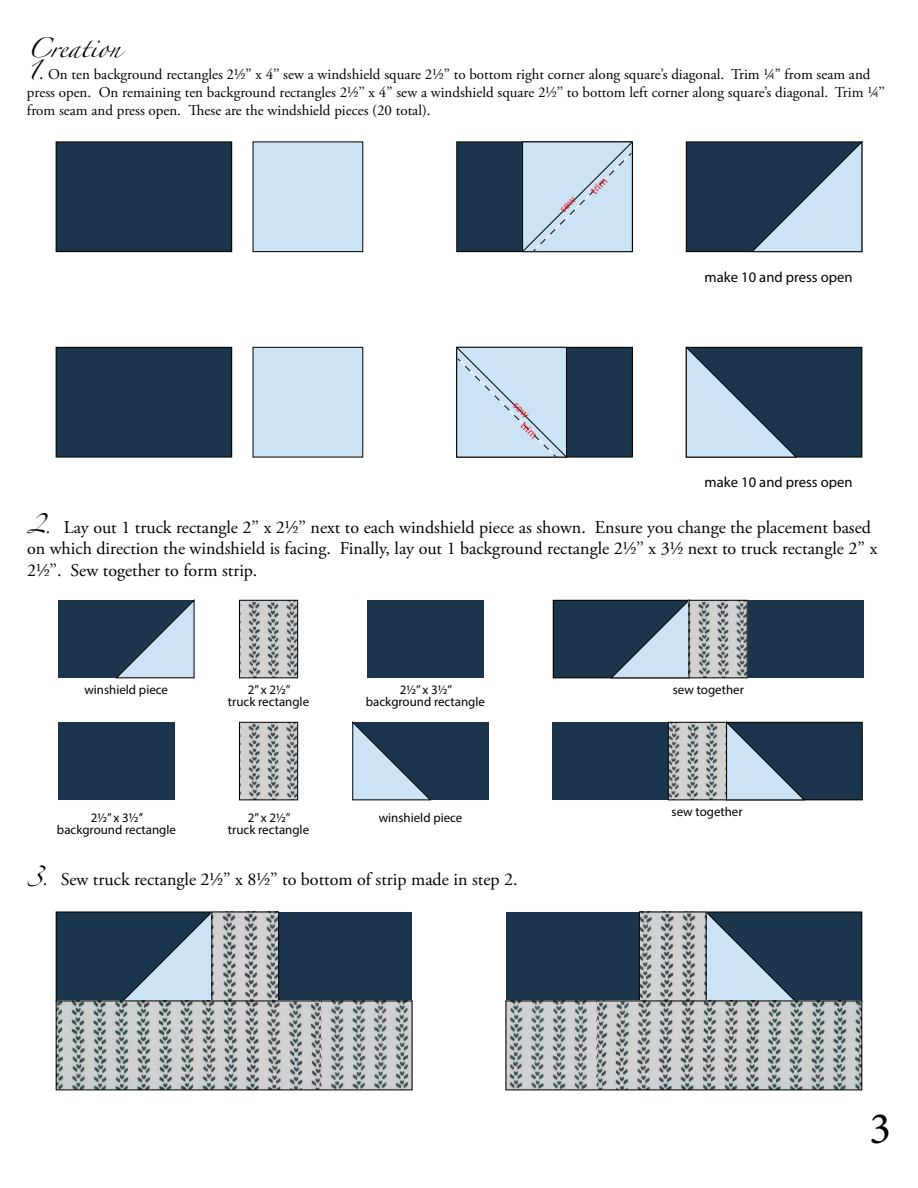
<style>
.page{position:relative;width:918px;height:1188px;background:#fff}
.page>*{position:absolute;margin:0;border:0;box-sizing:border-box;transform-origin:0 0}
.t1{font:45px "Minion Pro";color:#000}
.t2{font:18px/21.6px "Adobe Garamond Pro";color:#000}
.t3{font:18px "Zapfino";color:#000}
.t4{font:15px/18px "Adobe Garamond Pro";color:#000}
.t5{font:14.7px "Myriad Pro";color:#000}
.t6{font:12.9px/11.9px "Myriad Pro";color:#000;text-align:center}
.t7{font:10.95px "Myriad Pro";color:#ed1d24}
.s1{font-family:"Zapfino";font-size:18px}
.s2{font-size:18px}
.s3{font-family:"Cochin"}
.s4{font-family:"Zapfino"}
</style>
<div class="page">
<div style="left:56px;top:142px;width:176px;height:110px;background:#1b364c"></div>
<div style="left:56px;top:142px;width:176px;height:110px;border:1px solid #000"></div>
<div style="left:253px;top:142px;width:110px;height:110px;background:#cbe3f4"></div>
<div style="left:457px;top:142px;width:175px;height:110px;background:#1b364c"></div>
<div style="left:456px;top:142px;width:177px;height:110px;border:1px solid #000"></div>
<div style="left:686px;top:142px;width:176px;height:110px;background:#1b364c"></div>
<div style="left:686px;top:142px;width:176px;height:110px;border:1px solid #000"></div>
<svg style="left:751px;top:141px;width:112px;height:111px"></svg>
<div style="left:56px;top:347px;width:176px;height:110px;background:#1b364c"></div>
<div style="left:56px;top:347px;width:176px;height:110px;border:1px solid #000"></div>
<div style="left:253px;top:347px;width:110px;height:110px;background:#cbe3f4"></div>
<div style="left:457px;top:347px;width:175px;height:110px;background:#1b364c"></div>
<div style="left:456px;top:347px;width:177px;height:110px;border:1px solid #000"></div>
<div style="left:686px;top:347px;width:176px;height:110px;background:#1b364c"></div>
<div style="left:686px;top:347px;width:176px;height:110px;border:1px solid #000"></div>
<svg style="left:685px;top:346px;width:113px;height:112px"></svg>
<div style="left:58px;top:600px;width:136px;height:78px;background:#1b364c"></div>
<svg style="left:116px;top:600px;width:79px;height:78px"></svg>
<div style="left:353px;top:722px;width:136px;height:78px;background:#1b364c"></div>
<svg style="left:352px;top:722px;width:79px;height:78px"></svg>
<div style="left:367px;top:600px;width:117px;height:78px;background:#1b364c"></div>
<svg style="left:241px;top:724px;width:55px;height:74px;background:#b1b4b5"></svg>
<div style="left:239px;top:722px;width:59px;height:78px;border:1px solid #000"></div>
<svg style="left:241px;top:602px;width:55px;height:74px;background:#b1b4b5"></svg>
<div style="left:239px;top:600px;width:59px;height:78px;border:1px solid #000"></div>
<div style="left:553px;top:600px;width:136px;height:78px;background:#1b364c"></div>
<div style="left:553px;top:600px;width:136px;height:78px;border:1px solid #000"></div>
<svg style="left:610px;top:600px;width:79px;height:78px"></svg>
<div style="left:747px;top:600px;width:117px;height:78px;background:#1b364c"></div>
<svg style="left:691px;top:602px;width:54px;height:74px;background:#b1b4b5"></svg>
<div style="left:689px;top:600px;width:58px;height:78px;border:1px solid #000"></div>
<div style="left:727px;top:722px;width:135px;height:78px;background:#1b364c"></div>
<div style="left:726px;top:722px;width:137px;height:78px;border:1px solid #000"></div>
<svg style="left:727px;top:722px;width:78px;height:78px"></svg>
<div style="left:552px;top:722px;width:116px;height:78px;background:#1b364c"></div>
<svg style="left:670px;top:724px;width:55px;height:74px;background:#b1b4b5"></svg>
<div style="left:668px;top:722px;width:59px;height:78px;border:1px solid #000"></div>
<div style="left:58px;top:722px;width:117px;height:78px;background:#1b364c"></div>
<div style="left:56px;top:912px;width:156px;height:89px;background:#1b364c"></div>
<div style="left:56px;top:912px;width:156px;height:89px;border:1px solid #000"></div>
<svg style="left:121px;top:911px;width:92px;height:90px"></svg>
<div style="left:279px;top:912px;width:133px;height:89px;background:#1b364c"></div>
<svg style="left:214px;top:914px;width:63px;height:85px;background:#b1b4b5"></svg>
<div style="left:212px;top:912px;width:67px;height:89px;border:1px solid #000"></div>
<svg style="left:58px;top:1003px;width:352px;height:85px;background:#afb3b5"></svg>
<div style="left:706px;top:912px;width:156px;height:89px;background:#1b364c"></div>
<div style="left:706px;top:912px;width:156px;height:89px;border:1px solid #000"></div>
<svg style="left:705px;top:911px;width:92px;height:90px"></svg>
<div style="left:506px;top:912px;width:133px;height:89px;background:#1b364c"></div>
<svg style="left:641px;top:914px;width:63px;height:85px;background:#b1b4b5"></svg>
<div style="left:639px;top:912px;width:67px;height:89px;border:1px solid #000"></div>
<svg style="left:508px;top:1003px;width:352px;height:85px;background:#afb3b5"></svg>
<svg style="left:522px;top:141px;width:111px;height:112px;background:#bed5e4"></svg>
<svg style="left:456px;top:346px;width:111px;height:112px;background:#bed4e4"></svg>
<p class="t3" style="left:27px;top:41px;width:95px">Creation</p>
<p class="t4" style="left:27px;top:66px;width:859px"><span class="s1">1</span><span class="s2">.</span> On ten background rectangles 2<span class="s3">½</span>’’ x 4’’ sew a windshield square 2<span class="s3">½</span>’’ to bottom right corner along square’s diagonal. Trim <span class="s3">¼</span>” from seam and press open. On remaining ten background rectangles 2<span class="s3">½</span>’’ x 4’’ sew a windshield square 2<span class="s3">½</span>’’ to bottom left corner along square’s diagonal. Trim <span class="s3">¼</span>’’ from seam and press open. These are the windshield pieces (20 total).</p>
<p class="t7" style="left:587px;top:188px;width:20px;rotate:-45deg">trim</p>
<p class="t7" style="left:527px;top:419px;width:20px;rotate:45deg">trim</p>
<p class="t5" style="left:705px;top:268px;width:149px">make 10 and press open</p>
<p class="t5" style="left:705px;top:473px;width:149px">make 10 and press open</p>
<p class="t2" style="left:27px;top:517px;width:852px"><span class="s4">2</span>. Lay out 1 truck rectangle 2’’ x 2<span class="s3">½</span>’’ next to each windshield piece as shown. Ensure you change the placement based on which direction the windshield is facing. Finally, lay out 1 background rectangle 2<span class="s3">½</span>’’ x 3<span class="s3">½</span> next to truck rectangle 2’’ x<br>2<span class="s3">½</span>’’. Sew together to form strip.</p>
<p class="t6" style="left:84px;top:684px;width:85px">winshield piece</p>
<p class="t6" style="left:57px;top:811px;width:121px">2½’’ x 3½’’ background rectangle</p>
<p class="t6" style="left:228px;top:684px;width:83px">2’’ x 2½’’<br>truck rectangle</p>
<p class="t6" style="left:228px;top:811px;width:83px">2’’ x 2½’’<br>truck rectangle</p>
<p class="t6" style="left:366px;top:684px;width:121px">2½’’ x 3½’’ background rectangle</p>
<p class="t6" style="left:673px;top:684px;width:73px">sew together</p>
<p class="t6" style="left:379px;top:811px;width:85px">winshield piece</p>
<p class="t6" style="left:672px;top:805px;width:73px">sew together</p>
<p class="t2" style="left:27px;top:870px;width:492px"><span class="s4">3</span>. Sew truck rectangle 2<span class="s3">½</span>’’ x 8<span class="s3">½</span>’’ to bottom of strip made in step 2.</p>
<h1 class="t1" style="left:869px;top:1098px;width:23px">3</h1>
</div>
